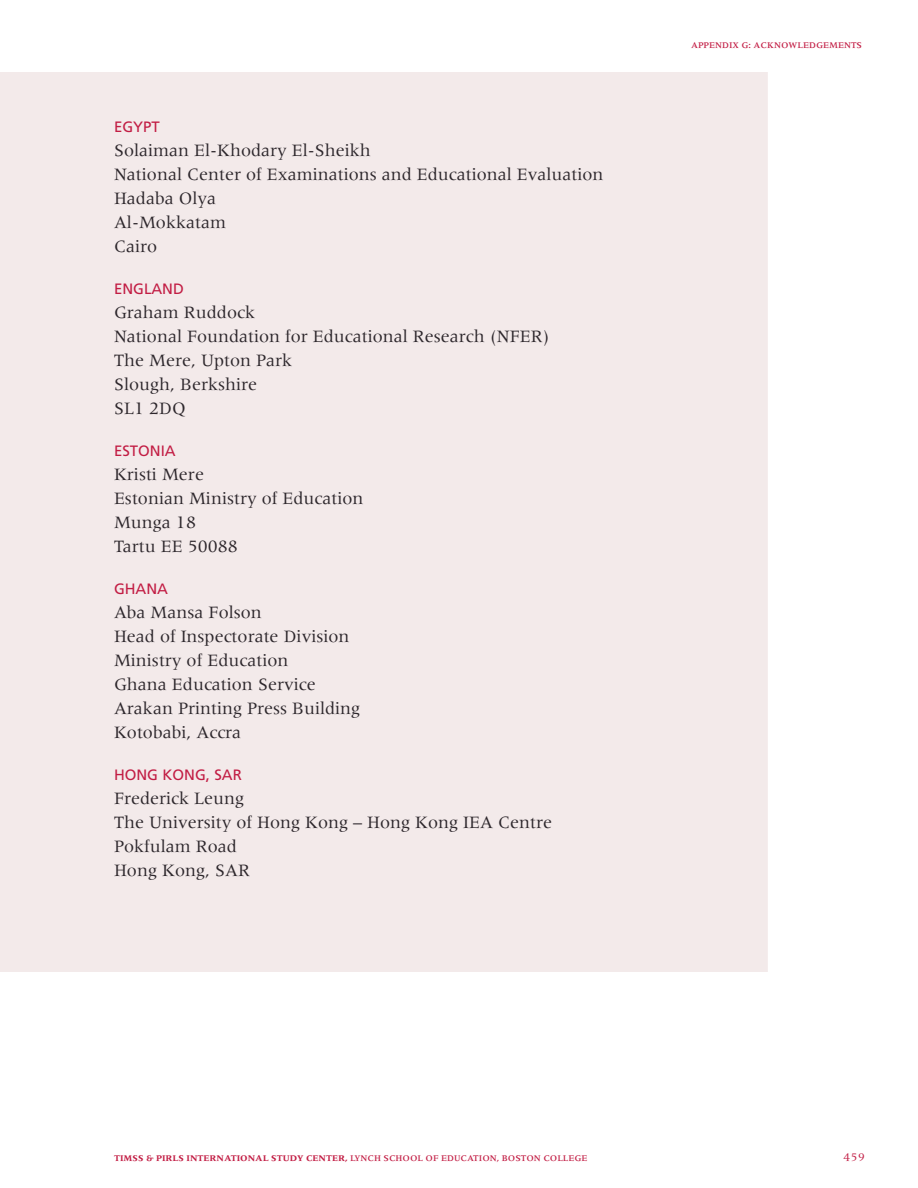
<style>
.page{position:relative;width:918px;height:1188px;background:#fff}
.page>*{position:absolute;margin:0;border:0;box-sizing:border-box;transform-origin:0 0}
.t1{font:18px/24px "Meridien";color:#2d272c}
.t2{font:15px "Frutiger";color:#c21d44}
.t3{font:12px "Meridien";color:#c21d44}
.t4{font:700 9px "Meridien";color:#c21d44}
.t5{font:500 9px "Meridien";color:#c21d44}
.s1{font-weight:500}
</style>
<div class="page">
<div style="left:1px;top:73px;width:766px;height:898px;background:#f3eaea"></div>
<p class="t2" style="left:114px;top:121px;width:47px">EGYPT</p>
<p class="t1" style="left:114px;top:140px;width:491px">Solaiman El-Khodary El-Sheikh<br>National Center of Examinations and Educational Evaluation<br>Hadaba Olya<br>Al-Mokkatam<br>Cairo</p>
<p class="t2" style="left:114px;top:283px;width:71px">ENGLAND</p>
<p class="t1" style="left:114px;top:302px;width:437px">Graham Ruddock<br>National Foundation for Educational Research (NFER)<br>The Mere, Upton Park<br>Slough, Berkshire<br>SL1 2DQ</p>
<p class="t2" style="left:114px;top:445px;width:63px">ESTONIA</p>
<p class="t1" style="left:114px;top:464px;width:251px">Kristi Mere<br>Estonian Ministry of Education<br>Munga 18<br>Tartu EE 50088</p>
<p class="t2" style="left:114px;top:583px;width:56px">GHANA</p>
<p class="t1" style="left:114px;top:602px;width:248px">Aba Mansa Folson<br>Head of Inspectorate Division<br>Ministry of Education<br>Ghana Education Service<br>Arakan Printing Press Building<br>Kotobabi, Accra</p>
<p class="t2" style="left:114px;top:769px;width:129px">HONG KONG, SAR</p>
<p class="t1" style="left:114px;top:788px;width:440px">Frederick Leung<br>The University of Hong Kong – Hong Kong IEA Centre<br>Pokfulam Road<br>Hong Kong, SAR</p>
<p class="t5" style="left:691px;top:42px;width:173px">APPENDIX G: ACKNOWLEDGEMENTS</p>
<p class="t4" style="left:114px;top:1155px;width:475px">TIMSS &amp; PIRLS INTERNATIONAL STUDY CENTER, <span class="s1">LYNCH SCHOOL OF EDUCATION, BOSTON COLLEGE</span></p>
<p class="t3" style="left:843px;top:1152px;width:23px">459</p>
</div>
